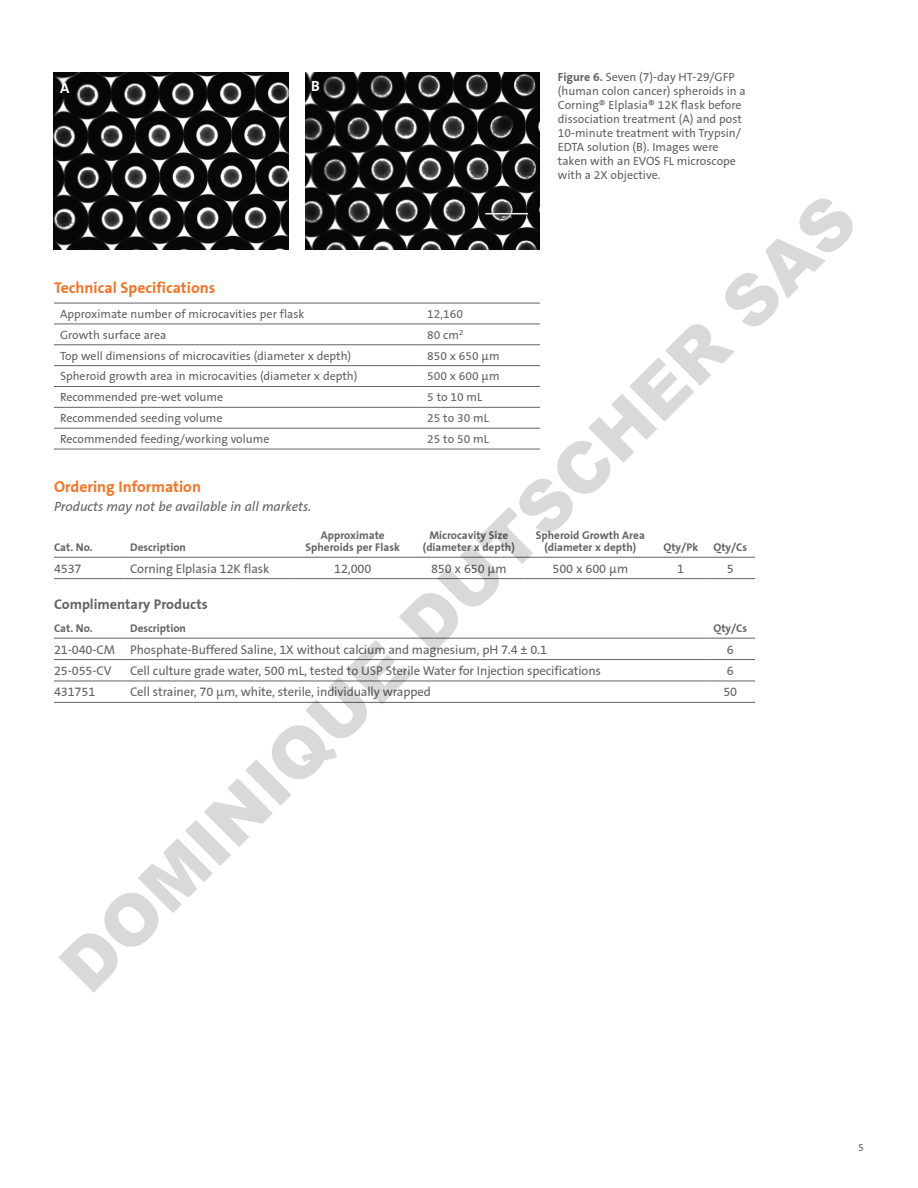
<style>
.page{position:relative;width:918px;height:1188px;background:#fff}
.page>*{position:absolute;margin:0;border:0;box-sizing:border-box;transform-origin:0 0}
.t1{font:900 69.9px "Arial";color:rgb(0 0 0/.15)}
.t2{font:700 15.75px "Corning Sans";color:#f47325}
.t3{font:700 15px "Corning Sans";color:#fff}
.t4{font:700 14.25px "Corning Sans";color:#636366}
.t5{font:italic 13.5px "Corning Sans";color:#636366}
.t6{font:12.75px "Corning Sans";letter-spacing:-.01em;color:#636366}
.t7{font:12px/14px "Corning Sans";color:#636366}
.t8{font:700 11.25px/12px "Corning Sans";color:#636366;text-align:center}
.t9{font:10.5px "Corning Sans";color:#636366}
.s1{font-weight:700}
</style>
<div class="page">
<img style="left:54px;top:73px;width:235px;height:176px">
<img style="left:305px;top:73px;width:235px;height:176px">
<hr style="left:54px;top:557px;width:70px;height:1px;background:#636366">
<hr style="left:124px;top:557px;width:168px;height:1px;background:#636366">
<hr style="left:292px;top:557px;width:121px;height:1px;background:#636366">
<hr style="left:413px;top:557px;width:112px;height:1px;background:#636366">
<hr style="left:525px;top:557px;width:131px;height:1px;background:#636366">
<hr style="left:656px;top:557px;width:50px;height:1px;background:#636366">
<hr style="left:706px;top:557px;width:49px;height:1px;background:#636366">
<hr style="left:54px;top:578px;width:70px;height:1px;background:#636366">
<hr style="left:124px;top:578px;width:168px;height:1px;background:#636366">
<hr style="left:292px;top:578px;width:121px;height:1px;background:#636366">
<hr style="left:413px;top:578px;width:112px;height:1px;background:#636366">
<hr style="left:525px;top:578px;width:131px;height:1px;background:#636366">
<hr style="left:656px;top:578px;width:50px;height:1px;background:#636366">
<hr style="left:706px;top:578px;width:49px;height:1px;background:#636366">
<hr style="left:54px;top:638px;width:70px;height:1px;background:#636366">
<hr style="left:124px;top:638px;width:582px;height:1px;background:#636366">
<hr style="left:706px;top:638px;width:49px;height:1px;background:#636366">
<hr style="left:54px;top:659px;width:70px;height:1px;background:#636366">
<hr style="left:124px;top:659px;width:582px;height:1px;background:#636366">
<hr style="left:706px;top:659px;width:49px;height:1px;background:#636366">
<hr style="left:54px;top:681px;width:70px;height:1px;background:#636366">
<hr style="left:124px;top:681px;width:582px;height:1px;background:#636366">
<hr style="left:706px;top:681px;width:49px;height:1px;background:#636366">
<hr style="left:54px;top:702px;width:70px;height:1px;background:#636366">
<hr style="left:124px;top:702px;width:582px;height:1px;background:#636366">
<hr style="left:706px;top:702px;width:49px;height:1px;background:#636366">
<hr style="left:54px;top:303px;width:367px;height:1px;background:#636366">
<hr style="left:421px;top:303px;width:119px;height:1px;background:#636366">
<hr style="left:54px;top:324px;width:367px;height:1px;background:#636366">
<hr style="left:421px;top:324px;width:119px;height:1px;background:#636366">
<hr style="left:54px;top:345px;width:367px;height:1px;background:#636366">
<hr style="left:421px;top:345px;width:119px;height:1px;background:#636366">
<hr style="left:54px;top:365px;width:367px;height:1px;background:#636366">
<hr style="left:421px;top:365px;width:119px;height:1px;background:#636366">
<hr style="left:54px;top:386px;width:367px;height:1px;background:#636366">
<hr style="left:421px;top:386px;width:119px;height:1px;background:#636366">
<hr style="left:54px;top:407px;width:367px;height:1px;background:#636366">
<hr style="left:421px;top:407px;width:119px;height:1px;background:#636366">
<hr style="left:54px;top:428px;width:367px;height:1px;background:#636366">
<hr style="left:421px;top:428px;width:119px;height:1px;background:#636366">
<hr style="left:54px;top:449px;width:367px;height:1px;background:#636366">
<hr style="left:421px;top:449px;width:119px;height:1px;background:#636366">
<p class="t3" style="left:60px;top:79px;width:11px">A</p>
<p class="t3" style="left:311px;top:77px;width:10px">B</p>
<p class="t7" style="left:558px;top:70px;width:189px"><span class="s1">Figure 6.</span> Seven (7)-day HT-29/GFP (human colon cancer) spheroids in a<br>Corning® Elplasia® 12K flask before dissociation treatment (A) and post<br>10-minute treatment with Trypsin/<br>EDTA solution (B). Images were taken with an EVOS FL microscope with a 2X objective.</p>
<h1 class="t1" style="left:36px;top:943px;width:1093px;rotate:-45deg">DOMINIQUE DUTSCHER SAS</h1>
<h2 class="t2" style="left:54px;top:278px;width:163px">Technical Specifications</h2>
<p class="t7" style="left:60px;top:307px;width:246px">Approximate number of microcavities per flask</p>
<p class="t7" style="left:427px;top:307px;width:37px">12,160</p>
<p class="t7" style="left:60px;top:328px;width:108px">Growth surface area</p>
<p class="t7" style="left:427px;top:328px;width:38px">80 cm<sup>2</sup></p>
<p class="t7" style="left:60px;top:349px;width:293px">Top well dimensions of microcavities (diameter x depth)</p>
<p class="t7" style="left:427px;top:349px;width:74px">850 x 650 μm</p>
<p class="t7" style="left:60px;top:370px;width:299px">Spheroid growth area in microcavities (diameter x depth)</p>
<p class="t7" style="left:427px;top:370px;width:74px">500 x 600 μm</p>
<p class="t7" style="left:60px;top:390px;width:165px">Recommended pre-wet volume</p>
<p class="t7" style="left:427px;top:390px;width:57px">5 to 10 mL</p>
<p class="t7" style="left:60px;top:411px;width:164px">Recommended seeding volume</p>
<p class="t7" style="left:427px;top:411px;width:63px">25 to 30 mL</p>
<p class="t7" style="left:60px;top:432px;width:211px">Recommended feeding/working volume</p>
<p class="t7" style="left:427px;top:432px;width:63px">25 to 50 mL</p>
<h2 class="t2" style="left:54px;top:477px;width:149px">Ordering Information</h2>
<p class="t5" style="left:54px;top:499px;width:259px">Products may not be available in all markets.</p>
<p class="t8" style="left:54px;top:541px;width:40px">Cat. No.</p>
<p class="t8" style="left:130px;top:541px;width:57px">Description</p>
<p class="t8" style="left:306px;top:529px;width:96px">Approximate<br>Spheroids per Flask</p>
<p class="t8" style="left:423px;top:529px;width:93px">Microcavity Size (diameter x depth)</p>
<p class="t8" style="left:536px;top:529px;width:110px">Spheroid Growth Area (diameter x depth)</p>
<p class="t8" style="left:663px;top:541px;width:36px">Qty/Pk</p>
<p class="t8" style="left:713px;top:541px;width:35px">Qty/Cs</p>
<p class="t6" style="left:54px;top:561px;width:29px">4537</p>
<p class="t6" style="left:130px;top:561px;width:141px">Corning Elplasia 12K flask</p>
<p class="t6" style="left:334px;top:561px;width:39px">12,000</p>
<p class="t6" style="left:431px;top:561px;width:77px">850 x 650 µm</p>
<p class="t6" style="left:553px;top:561px;width:77px">500 x 600 µm</p>
<p class="t6" style="left:677px;top:561px;width:9px">1</p>
<p class="t6" style="left:727px;top:561px;width:9px">5</p>
<p class="t4" style="left:54px;top:596px;width:155px">Complimentary Products</p>
<p class="t8" style="left:54px;top:622px;width:40px">Cat. No.</p>
<p class="t8" style="left:130px;top:622px;width:57px">Description</p>
<p class="t8" style="left:713px;top:622px;width:35px">Qty/Cs</p>
<p class="t6" style="left:54px;top:642px;width:495px">21-040-CM Phosphate-Buffered Saline, 1X without calcium and magnesium, pH 7.4 ± 0.1</p>
<p class="t6" style="left:727px;top:642px;width:9px">6</p>
<p class="t6" style="left:54px;top:663px;width:59px">25-055-CV</p>
<p class="t6" style="left:130px;top:663px;width:472px">Cell culture grade water, 500 mL, tested to USP Sterile Water for Injection specifications</p>
<p class="t6" style="left:727px;top:663px;width:9px">6</p>
<p class="t6" style="left:54px;top:685px;width:43px">431751</p>
<p class="t6" style="left:130px;top:685px;width:302px">Cell strainer, 70 µm, white, sterile, individually wrapped</p>
<p class="t6" style="left:723px;top:685px;width:15px">50</p>
<p class="t9" style="left:858px;top:1141px;width:7px">5</p>
</div>
